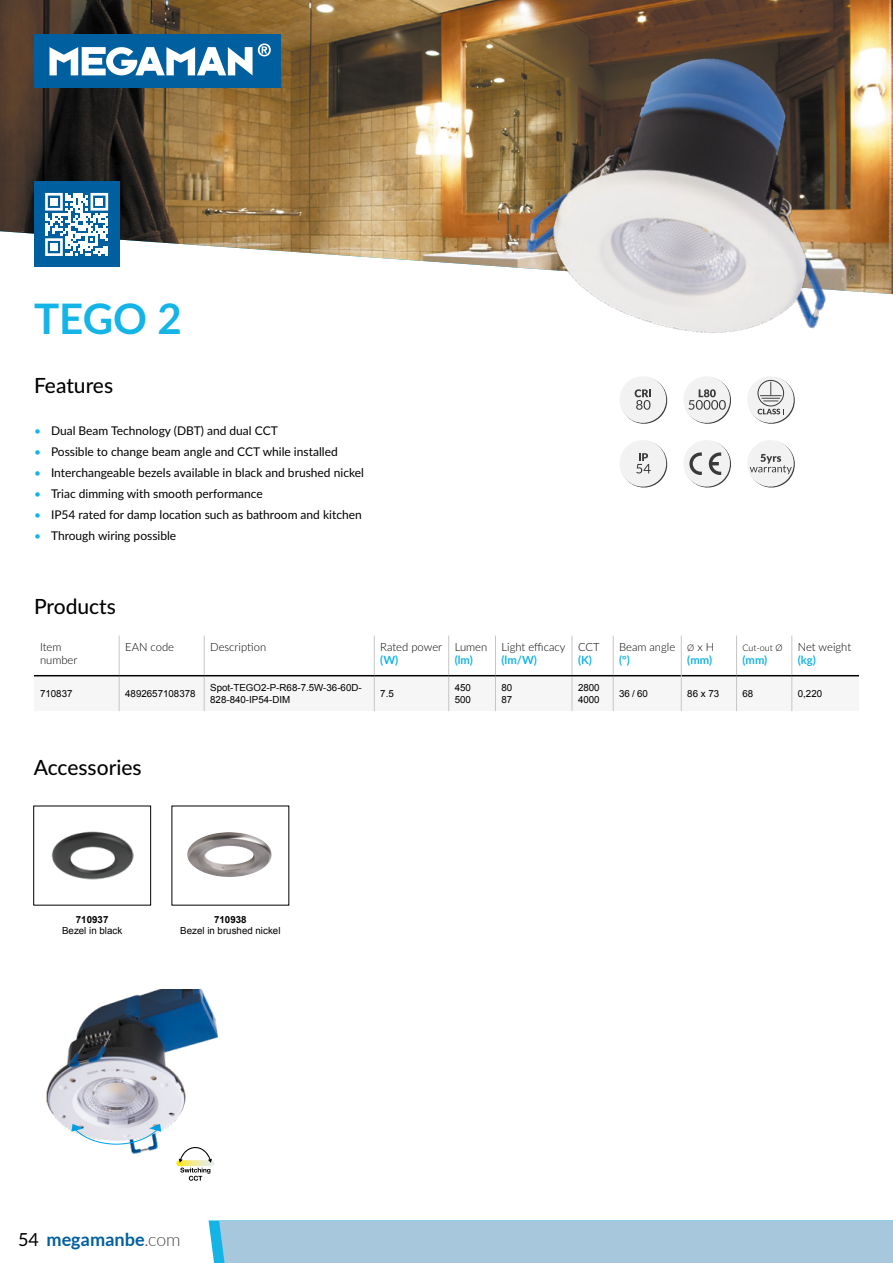
<style>
.page{position:relative;width:893px;height:1263px;background:#fff}
.page>*{position:absolute;margin:0;border:0;box-sizing:border-box;transform-origin:0 0}
.t1{font:700 42px "Lato";color:#15b4e7}
.t2{font:500 21px "Lato";color:#000}
.t3{font:700 18px "Lato";color:#005f9f}
.t4{font:12px "Lato";color:#000}
.t5{font:300 11.25px/13.5px "Lato";color:#000}
.t6{font:700 11.25px/13.5px "Lato";color:#15b4e7}
.t7{font:9.75px/11.7px "Arial";color:#000}
.t8{font:700 9.75px "Arial";color:#000}
.t9{font:300 9px "Lato";color:#000}
.s1{color:#15b4e7}
.s2{font-weight:300;font-size:9px;color:#000}
.s3{font-weight:300;color:#000}
.s4{font-weight:400;color:#000}
.s5{font-weight:300;color:#4a4949}
</style>
<div class="page">
<img style="left:0;top:0;width:893px;height:294px">
<div style="left:34px;top:676px;width:825px;height:35px;background:#f6f6f6"></div>
<hr style="left:119px;top:636px;width:1px;height:39px;background:#c6c6c6">
<hr style="left:204px;top:636px;width:1px;height:39px;background:#c6c6c6">
<hr style="left:374px;top:636px;width:1px;height:39px;background:#c6c6c6">
<hr style="left:448px;top:636px;width:1px;height:39px;background:#c6c6c6">
<hr style="left:495px;top:636px;width:1px;height:39px;background:#c6c6c6">
<hr style="left:572px;top:636px;width:1px;height:39px;background:#c6c6c6">
<hr style="left:613px;top:636px;width:1px;height:39px;background:#c6c6c6">
<hr style="left:736px;top:636px;width:1px;height:39px;background:#c6c6c6">
<hr style="left:792px;top:636px;width:1px;height:39px;background:#c6c6c6">
<hr style="left:119px;top:676px;width:1px;height:35px;background:#c6c6c6">
<hr style="left:204px;top:676px;width:1px;height:35px;background:#c6c6c6">
<hr style="left:374px;top:676px;width:1px;height:35px;background:#c6c6c6">
<hr style="left:448px;top:676px;width:1px;height:35px;background:#c6c6c6">
<hr style="left:495px;top:676px;width:1px;height:35px;background:#c6c6c6">
<hr style="left:572px;top:676px;width:1px;height:35px;background:#c6c6c6">
<hr style="left:613px;top:676px;width:1px;height:35px;background:#c6c6c6">
<hr style="left:736px;top:676px;width:1px;height:35px;background:#c6c6c6">
<hr style="left:792px;top:676px;width:1px;height:35px;background:#c6c6c6">
<hr style="left:34px;top:675px;width:85px;height:1px;background:#000">
<hr style="left:119px;top:675px;width:85px;height:1px;background:#000">
<hr style="left:204px;top:675px;width:170px;height:1px;background:#000">
<hr style="left:374px;top:675px;width:75px;height:1px;background:#000">
<hr style="left:449px;top:675px;width:46px;height:1px;background:#000">
<hr style="left:495px;top:675px;width:77px;height:1px;background:#000">
<hr style="left:572px;top:675px;width:41px;height:1px;background:#000">
<hr style="left:613px;top:675px;width:68px;height:1px;background:#000">
<hr style="left:681px;top:675px;width:55px;height:1px;background:#000">
<hr style="left:736px;top:675px;width:56px;height:1px;background:#000">
<hr style="left:792px;top:675px;width:67px;height:1px;background:#000">
<hr style="left:681px;top:636px;width:1px;height:40px;background:#c6c6c6">
<hr style="left:681px;top:676px;width:1px;height:35px;background:#c6c6c6">
<svg style="left:620px;top:377px;width:47px;height:47px"></svg>
<svg style="left:620px;top:440px;width:47px;height:48px"></svg>
<svg style="left:747px;top:377px;width:48px;height:47px"></svg>
<svg style="left:747px;top:440px;width:48px;height:48px"></svg>
<svg style="left:684px;top:440px;width:47px;height:48px"></svg>
<div style="left:34px;top:182px;width:85px;height:85px;background:#00609f"></div>
<svg style="left:45px;top:193px;width:63px;height:63px"></svg>
<div style="left:50px;top:198px;width:8px;height:8px;background:#fff"></div>
<div style="left:96px;top:198px;width:7px;height:8px;background:#fff"></div>
<div style="left:50px;top:243px;width:8px;height:8px;background:#fff"></div>
<img style="left:514px;top:14px;width:344px;height:319px">
<svg style="left:684px;top:377px;width:47px;height:47px"></svg>
<img style="left:46px;top:990px;width:172px;height:164px">
<div style="left:176px;top:1147px;width:38px;height:34px;background:#fff"></div>
<svg style="left:176px;top:1160px;width:38px;height:6px"></svg>
<svg style="left:179px;top:1147px;width:33px;height:34px"></svg>
<svg style="left:71px;top:1124px;width:90px;height:21px"></svg>
<img style="left:51px;top:831px;width:83px;height:49px">
<img style="left:192px;top:832px;width:38px;height:12px">
<div style="left:209px;top:1220px;width:684px;height:43px;background:#a7c7dd"></div>
<div style="left:34px;top:34px;width:247px;height:53px;background:#00609f"></div>
<svg style="left:50px;top:43px;width:221px;height:32px"></svg>
<h1 class="t1" style="left:34px;top:288px;width:149px">TEGO 2</h1>
<h2 class="t2" style="left:34px;top:370px;width:81px">Features</h2>
<p class="t4" style="left:34px;top:422px;width:245px"><span class="s1">•</span> Dual Beam Technology (DBT) and dual CCT</p>
<p class="t4" style="left:34px;top:443px;width:305px"><span class="s1">•</span> Possible to change beam angle and CCT while installed</p>
<p class="t4" style="left:34px;top:464px;width:331px"><span class="s1">•</span> Interchangeable bezels available in black and brushed nickel</p>
<p class="t4" style="left:34px;top:485px;width:230px"><span class="s1">•</span> Triac dimming with smooth performance</p>
<p class="t4" style="left:34px;top:506px;width:329px"><span class="s1">•</span> IP54 rated for damp location such as bathroom and kitchen</p>
<p class="t4" style="left:34px;top:527px;width:144px"><span class="s1">•</span> Through wiring possible</p>
<h2 class="t2" style="left:34px;top:591px;width:83px">Products</h2>
<p class="t5" style="left:40px;top:639px;width:39px">Item number</p>
<p class="t5" style="left:125px;top:639px;width:50px">EAN code</p>
<p class="t5" style="left:210px;top:639px;width:58px">Description</p>
<p class="t5" style="left:380px;top:639px;width:63px">Rated power</p>
<p class="t6" style="left:380px;top:653px;width:19px">(W)</p>
<p class="t5" style="left:455px;top:639px;width:34px">Lumen</p>
<p class="t6" style="left:455px;top:653px;width:20px">(lm)</p>
<p class="t5" style="left:501px;top:639px;width:65px">Light efficacy</p>
<p class="t6" style="left:501px;top:653px;width:37px">(lm/W)</p>
<p class="t5" style="left:578px;top:639px;width:23px">CCT</p>
<p class="t6" style="left:578px;top:653px;width:15px">(K)</p>
<p class="t5" style="left:619px;top:639px;width:58px">Beam angle</p>
<p class="t6" style="left:619px;top:653px;width:12px">(º)</p>
<p class="t6" style="left:687px;top:639px;width:28px"><span class="s2">Ø</span> <span class="s3">x H </span>(mm)</p>
<p class="t9" style="left:742px;top:641px;width:41px">Cut-out Ø</p>
<p class="t6" style="left:742px;top:653px;width:26px">(mm)</p>
<p class="t5" style="left:798px;top:639px;width:55px">Net weight</p>
<p class="t6" style="left:798px;top:653px;width:20px">(kg)</p>
<p class="t7" style="left:40px;top:688px;width:34px">710837</p>
<p class="t7" style="left:125px;top:688px;width:72px">4892657108378</p>
<p class="t7" style="left:210px;top:682px;width:153px">Spot-TEGO2-P-R68-7.5W-36-60D-<br>828-840-IP54-DIM</p>
<p class="t7" style="left:380px;top:688px;width:15px">7.5</p>
<p class="t7" style="left:455px;top:682px;width:18px">450<br>500</p>
<p class="t7" style="left:501px;top:682px;width:12px">80<br>87</p>
<p class="t7" style="left:578px;top:682px;width:23px">2800<br>4000</p>
<p class="t7" style="left:619px;top:688px;width:30px">36 / 60</p>
<p class="t7" style="left:687px;top:688px;width:33px">86 x 73</p>
<p class="t7" style="left:742px;top:688px;width:12px">68</p>
<p class="t7" style="left:798px;top:688px;width:26px">0,220</p>
<h2 class="t2" style="left:34px;top:752px;width:109px">Accessories</h2>
<p class="t8" style="left:76px;top:913px;width:34px">710937</p>
<p class="t7" style="left:62px;top:925px;width:62px">Bezel in black</p>
<p class="t8" style="left:214px;top:913px;width:34px">710938</p>
<p class="t7" style="left:180px;top:925px;width:102px">Bezel in brushed nickel</p>
<h3 class="t3" style="left:18px;top:1229px;width:164px"><span class="s4">54</span> megamanbe<span class="s5">.com</span></h3>
</div>
